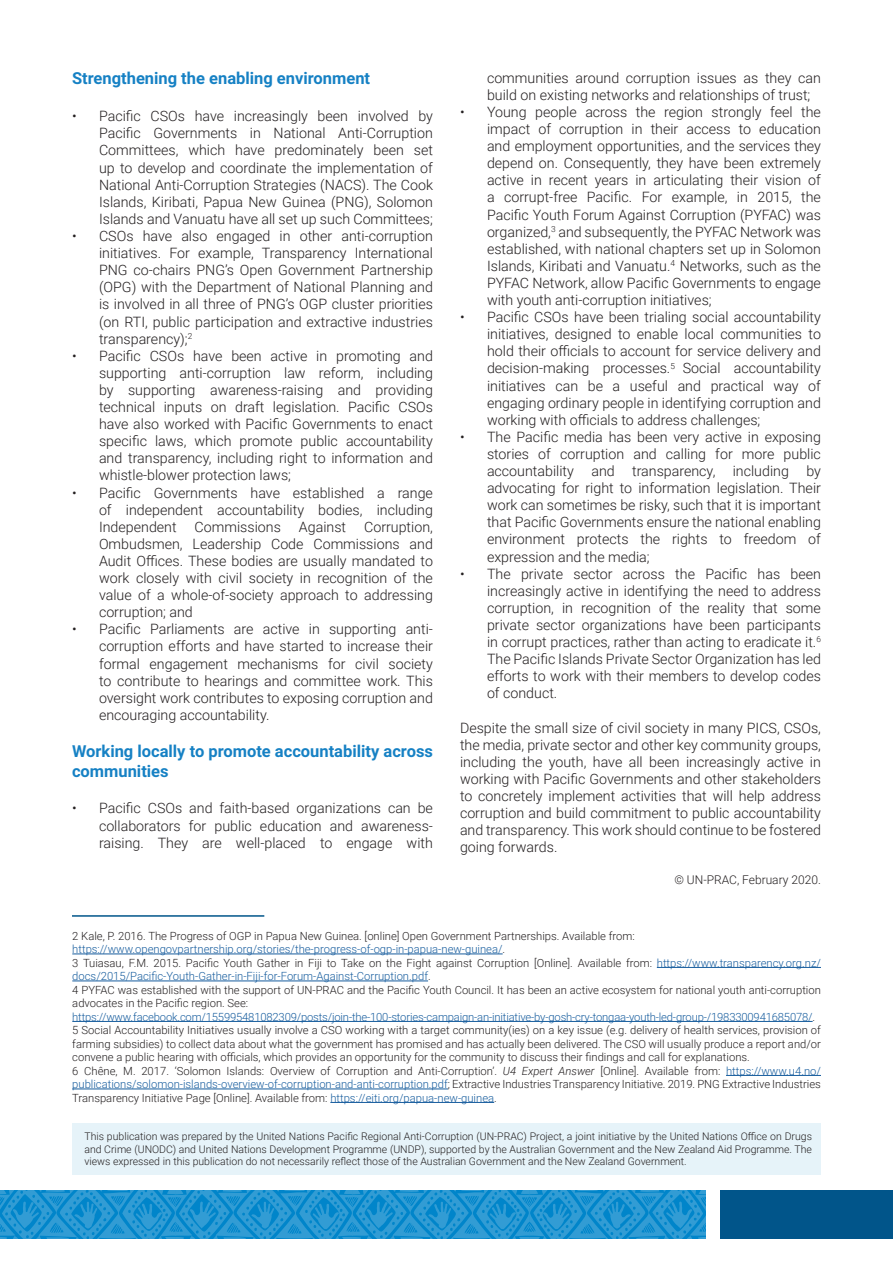
<style>
.page{position:relative;width:893px;height:1263px;background:#fff}
.page>*{position:absolute;margin:0;border:0;box-sizing:border-box;transform-origin:0 0}
.t1{font:700 16.5px/19.8px "Roboto";color:#1681c4}
.t2{font:300 14.25px/17.1px "Roboto";color:#231f20;text-align:justify}
.t3{font:300 12px "Roboto";color:#231f20}
.t4{font:300 11.25px/13.5px "Roboto";color:#231f20;text-align:justify}
.t5{font:300 11.25px/13.5px "Roboto";color:#175d9e}
.t6{font:300 10.5px/12.6px "Roboto";color:#231f20;text-align:justify}
.s1{color:#231f20}
.s2{font-style:italic}
.s3{color:#175d9e}
</style>
<div class="page">
<div style="left:72px;top:1124px;width:749px;height:51px;background:#e6f3f9"></div>
<hr style="left:72px;top:954px;width:431px;height:1px;background:#175d9e">
<hr style="left:657px;top:967px;width:164px;height:1px;background:#175d9e">
<hr style="left:72px;top:981px;width:356px;height:1px;background:#175d9e">
<hr style="left:72px;top:1021px;width:741px;height:1px;background:#175d9e">
<hr style="left:726px;top:1075px;width:95px;height:1px;background:#175d9e">
<hr style="left:72px;top:1089px;width:376px;height:1px;background:#175d9e">
<hr style="left:330px;top:1102px;width:164px;height:1px;background:#175d9e">
<hr style="left:72px;top:915px;width:192px;height:2px;background:#01558a">
<div style="left:720px;top:1190px;width:173px;height:48px;background:#01558a"></div>
<svg style="left:0;top:1190px;width:706px;height:49px;background:#1f93d0"></svg>
<p class="t1" style="left:72px;top:68px;width:300px">Strengthening the enabling environment</p>
<p class="t2" style="left:99px;top:107px;width:335px;text-indent:-27px">• Pacific CSOs have increasingly been involved by Pacific Governments in National Anti-Corruption Committees, which have predominately been set up to develop and coordinate the implementation of National Anti-Corruption Strategies (NACS). The Cook Islands, Kiribati, Papua New Guinea (PNG), Solomon Islands and Vanuatu have all set up such Committees;</p>
<p class="t2" style="left:99px;top:227px;width:335px;text-indent:-27px">• CSOs have also engaged in other anti-corruption initiatives. For example, Transparency International PNG co-chairs PNG’s Open Government Partnership (OPG) with the Department of National Planning and is involved in all three of PNG’s OGP cluster priorities (on RTI, public participation and extractive industries transparency);<sup>2</sup></p>
<p class="t2" style="left:99px;top:347px;width:335px;text-indent:-27px">• Pacific CSOs have been active in promoting and supporting anti-corruption law reform, including by supporting awareness-raising and providing technical inputs on draft legislation. Pacific CSOs have also worked with Pacific Governments to enact specific laws, which promote public accountability and transparency, including right to information and whistle-blower protection laws;</p>
<p class="t2" style="left:99px;top:483px;width:335px;text-indent:-27px">• Pacific Governments have established a range of independent accountability bodies, including Independent</p>
<p class="t2" style="left:99px;top:518px;width:335px;text-indent:265px">Corruption, Ombudsmen, Leadership Code Commissions and Audit Offices. These bodies are usually mandated to work closely with civil society in recognition of the value of a whole-of-society approach to addressing corruption; and</p>
<p class="t2" style="left:99px;top:620px;width:335px;text-indent:-27px">• Pacific Parliaments are active in supporting anti&shy;corruption efforts and have started to increase their formal engagement mechanisms for civil society to contribute to hearings and committee work. This oversight work contributes to exposing corruption and encouraging accountability.</p>
<p class="t1" style="left:72px;top:740px;width:362px">Working locally to promote accountability across communities</p>
<p class="t2" style="left:99px;top:799px;width:335px;text-indent:-27px">• Pacific CSOs and faith-based organizations can be collaborators for public education and awareness&shy;raising. They are well-placed to engage with</p>
<p class="t2" style="left:195px;top:518px;width:88px">Commissions</p>
<p class="t2" style="left:299px;top:518px;width:49px">Against</p>
<p class="t2" style="left:487px;top:69px;width:335px">communities around corruption issues as they can build on existing networks and relationships of trust;</p>
<p class="t2" style="left:487px;top:103px;width:335px;text-indent:-27px">• Young people across the region strongly feel the impact of corruption in their access to education and employment opportunities, and the services they depend on. Consequently, they have been extremely active in recent years in articulating their vision of a corrupt-free Pacific. For example, in 2015, the Pacific Youth Forum Against Corruption (PYFAC) was organized,<sup>3</sup> and subsequently, the PYFAC Network was established, with national chapters set up in Solomon Islands, Kiribati and Vanuatu.<sup>4</sup> Networks, such as the PYFAC Network, allow Pacific Governments to engage with youth anti-corruption initiatives;</p>
<p class="t2" style="left:487px;top:308px;width:335px;text-indent:-27px">• Pacific CSOs have been trialing social accountability initiatives, designed to enable local communities to hold their officials to account for service delivery and decision-making processes.<sup>5</sup> Social accountability initiatives can be a useful and practical way of engaging ordinary people in identifying corruption and working with officials to address challenges;</p>
<p class="t2" style="left:487px;top:428px;width:335px;text-indent:-27px">• The Pacific media has been very active in exposing stories of corruption and calling for more public accountability and transparency, including by advocating for right to information legislation. Their work can sometimes be risky, such that it is important that Pacific Governments ensure the national enabling environment protects the rights to freedom of expression and the media;</p>
<p class="t2" style="left:487px;top:564px;width:335px;text-indent:-27px">• The private sector across the Pacific has been increasingly active in identifying the need to address corruption, in recognition of the reality that some private sector organizations have been participants in corrupt practices, rather than acting to eradicate it.<sup>6<br></sup>The Pacific Islands Private Sector Organization has led efforts to work with their members to develop codes of conduct.</p>
<p class="t2" style="left:460px;top:718px;width:362px">Despite the small size of civil society in many PICS, CSOs, the media, private sector and other key community groups, including the youth, have all been increasingly active in working with Pacific Governments and other stakeholders to concretely implement activities that will help address corruption and build commitment to public accountability and transparency. This work should continue to be fostered going forwards.</p>
<p class="t3" style="left:674px;top:871px;width:148px">© UN-PRAC, February 2020.</p>
<p class="t4" style="left:72px;top:928px;width:564px">2 Kale, P. 2016. The Progress of OGP in Papua New Guinea. [online] Open Government Partnerships. Available from:</p>
<p class="t5" style="left:72px;top:942px;width:434px">https://www.opengovpartnership.org/stories/the-progress-of-ogp-in-papua-new-guinea/<span class="s1">.</span></p>
<p class="t5" style="left:72px;top:955px;width:750px"><span class="s1">3 Tuiasau, F.M. 2015. Pacific Youth Gather in Fiji to Take on the Fight against Corruption [Online]. Available from:</span> https://www.transparency.org.nz/ docs/2015/Pacific-Youth-Gather-in-Fiji-for-Forum-Against-Corruption.pdf<span class="s1">.</span></p>
<p class="t4" style="left:72px;top:982px;width:750px">4 PYFAC was established with the support of UN-PRAC and the Pacific Youth Council. It has been an active ecosystem for national youth anti-corruption advocates in the Pacific region. See:</p>
<p class="t5" style="left:72px;top:1009px;width:744px">https://www.facebook.com/155995481082309/posts/join-the-100-stories-campaign-an-initiative-by-gosh-cry-tongaa-youth-led-group-/1983300941685078/<span class="s1">.</span></p>
<p class="t4" style="left:72px;top:1023px;width:750px">5 Social Accountability Initiatives usually involve a CSO working with a target community(ies) on a key issue (e.g. delivery of health services, provision of farming subsidies) to collect data about what the government has promised and has actually been delivered. The CSO will usually produce a report and/or convene a public hearing with officials, which provides an opportunity for the community to discuss their findings and call for explanations.</p>
<p class="t4" style="left:72px;top:1063px;width:750px">6 Chêne, M. 2017. ‘Solomon Islands: Overview of Corruption and Anti-Corruption’. <span class="s2">U4 Expert Answer</span> [Online]. Available from: <span class="s3">https://www.u4.no/ publications/solomon-islands-overview-of-corruption-and-anti-corruption.pdf</span>; Extractive Industries Transparency Initiative. 2019. PNG Extractive Industries Transparency Initiative Page [Online]. Available from: <span class="s3">https://eiti.org/papua-new-guinea</span>.</p>
<p class="t6" style="left:84px;top:1130px;width:729px">This publication was prepared by the United Nations Pacific Regional Anti-Corruption (UN-PRAC) Project, a joint initiative by the United Nations Office on Drugs and Crime (UNODC) and United Nations Development Programme (UNDP), supported by the Australian Government and the New Zealand Aid Programme. The views expressed in this publication do not necessarily reflect those of the Australian Government and the New Zealand Government.</p>
</div>
